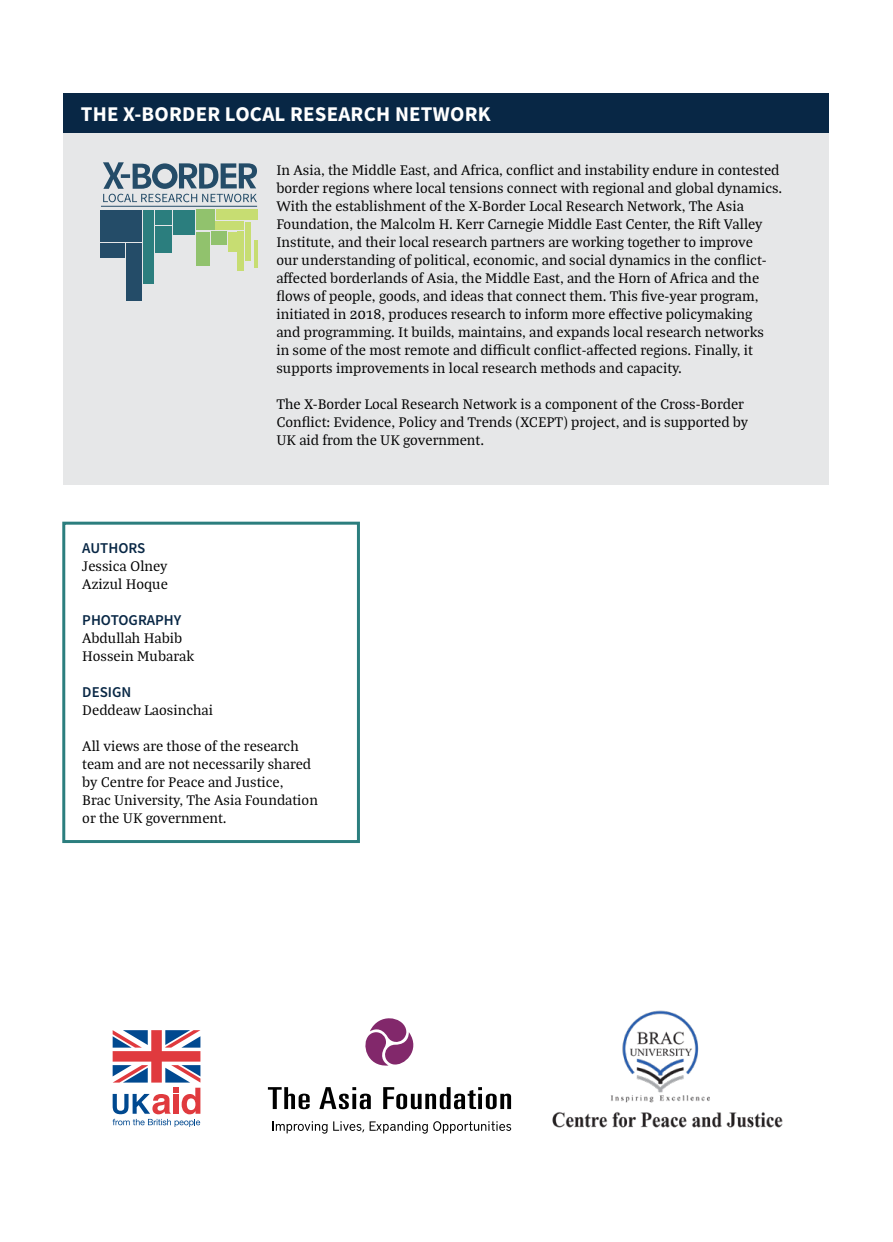
<style>
.page{position:relative;width:893px;height:1242px;background:#fff}
.page>*{position:absolute;margin:0;border:0;box-sizing:border-box;transform-origin:0 0}
.X_Heading{font:21px "Source Sans Variable";letter-spacing:.01em;color:#fff}
.X_Centents{font:15px/18px "Bagatela";color:#000}
.Contributor{font:15px "Bagatela";color:#000}
.Contributor_Heading{font:15px "Source Sans Variable";color:#082745}
</style>
<div class="page">
<svg style="left:113px;top:1030px;width:87px;height:97px"></svg>
<svg style="left:268px;top:1087px;width:42px;height:22px"></svg>
<svg style="left:319px;top:1087px;width:52px;height:22px"></svg>
<svg style="left:383px;top:1087px;width:128px;height:22px"></svg>
<svg style="left:365px;top:1018px;width:49px;height:48px"></svg>
<svg style="left:273px;top:1121px;width:91px;height:12px"></svg>
<svg style="left:370px;top:1121px;width:141px;height:12px"></svg>
<img style="left:552px;top:1010px;width:231px;height:118px">
<div style="left:64px;top:93px;width:765px;height:41px;background:#082745"></div>
<div style="left:64px;top:134px;width:765px;height:279px;background:#e6e7e8"></div>
<div style="left:64px;top:368px;width:765px;height:117px;background:#e6e7e8"></div>
<div style="left:100px;top:210px;width:42px;height:32px;background:#244c68"></div>
<div style="left:100px;top:243px;width:25px;height:14px;background:#244c68"></div>
<div style="left:126px;top:243px;width:16px;height:58px;background:#244c68"></div>
<div style="left:143px;top:210px;width:10px;height:73px;background:#2b7e7e"></div>
<div style="left:155px;top:226px;width:16px;height:26px;background:#2b7e7e"></div>
<div style="left:155px;top:210px;width:16px;height:14px;background:#2b7e7e"></div>
<div style="left:173px;top:210px;width:22px;height:24px;background:#2b7e7e"></div>
<div style="left:196px;top:210px;width:18px;height:20px;background:#91c26d"></div>
<div style="left:196px;top:232px;width:13px;height:33px;background:#91c26d"></div>
<div style="left:211px;top:232px;width:15px;height:13px;background:#91c26d"></div>
<div style="left:238px;top:232px;width:6px;height:39px;background:#c7dd72"></div>
<div style="left:216px;top:210px;width:41px;height:10px;background:#c7dd72"></div>
<div style="left:216px;top:222px;width:28px;height:8px;background:#c7dd72"></div>
<div style="left:245px;top:222px;width:5px;height:38px;background:#c7dd72"></div>
<hr style="left:254px;top:240px;width:3px;height:27px;background:#c7dd72">
<div style="left:228px;top:232px;width:9px;height:19px;background:#c7dd72"></div>
<svg style="left:103px;top:162px;width:154px;height:40px"></svg>
<hr style="left:101px;top:206px;width:156px;height:1px;background:#254d69">
<div style="left:62px;top:521px;width:298px;height:322px;border:3px solid #2b7e7e"></div>
<h1 class="X_Heading" style="left:81px;top:101px;width:411px">THE X-BORDER LOCAL RESEARCH NETWORK</h1>
<p class="X_Centents" style="left:276px;top:160px;width:507px">In Asia, the Middle East, and Africa, conflict and instability endure in contested border regions where local tensions connect with regional and global dynamics.<br>With the establishment of the X-Border Local Research Network, The Asia Foundation, the Malcolm H. Kerr Carnegie Middle East Center, the Rift Valley Institute, and their local research partners are working together to improve<br>our understanding of political, economic, and social dynamics in the conflict&shy;affected borderlands of Asia, the Middle East, and the Horn of Africa and the flows of people, goods, and ideas that connect them. This five-year program, initiated in 2018, produces research to inform more effective policymaking<br>and programming. It builds, maintains, and expands local research networks<br>in some of the most remote and difficult conflict-affected regions. Finally, it supports improvements in local research methods and capacity.</p>
<p class="X_Centents" style="left:276px;top:394px;width:473px">The X-Border Local Research Network is a component of the Cross-Border<br>Conflict: Evidence, Policy and Trends (XCEPT) project, and is supported by<br>UK aid from the UK government.</p>
<p class="Contributor_Heading" style="left:82px;top:539px;width:10px">AUTHORS</p>
<p class="Contributor" style="left:82px;top:556px;width:87px">Jessica Olney</p>
<p class="Contributor" style="left:82px;top:574px;width:87px">Azizul Hoque</p>
<p class="Contributor_Heading" style="left:82px;top:611px;width:19px">PHOTOGRA</p>
<p class="Contributor_Heading" style="left:155px;top:611px;width:18px">PHY</p>
<p class="Contributor" style="left:82px;top:628px;width:102px">Abdullah Habib</p>
<p class="Contributor" style="left:82px;top:646px;width:113px">Hossein Mubarak</p>
<p class="Contributor_Heading" style="left:82px;top:683px;width:9px">DESIGN</p>
<p class="Contributor" style="left:82px;top:700px;width:132px">Deddeaw Laosinchai</p>
<p class="X_Centents" style="left:82px;top:736px;width:237px">All views are those of the research team and are not necessarily shared by Centre for Peace and Justice,<br>Brac University, The Asia Foundation or the UK government.</p>
</div>
